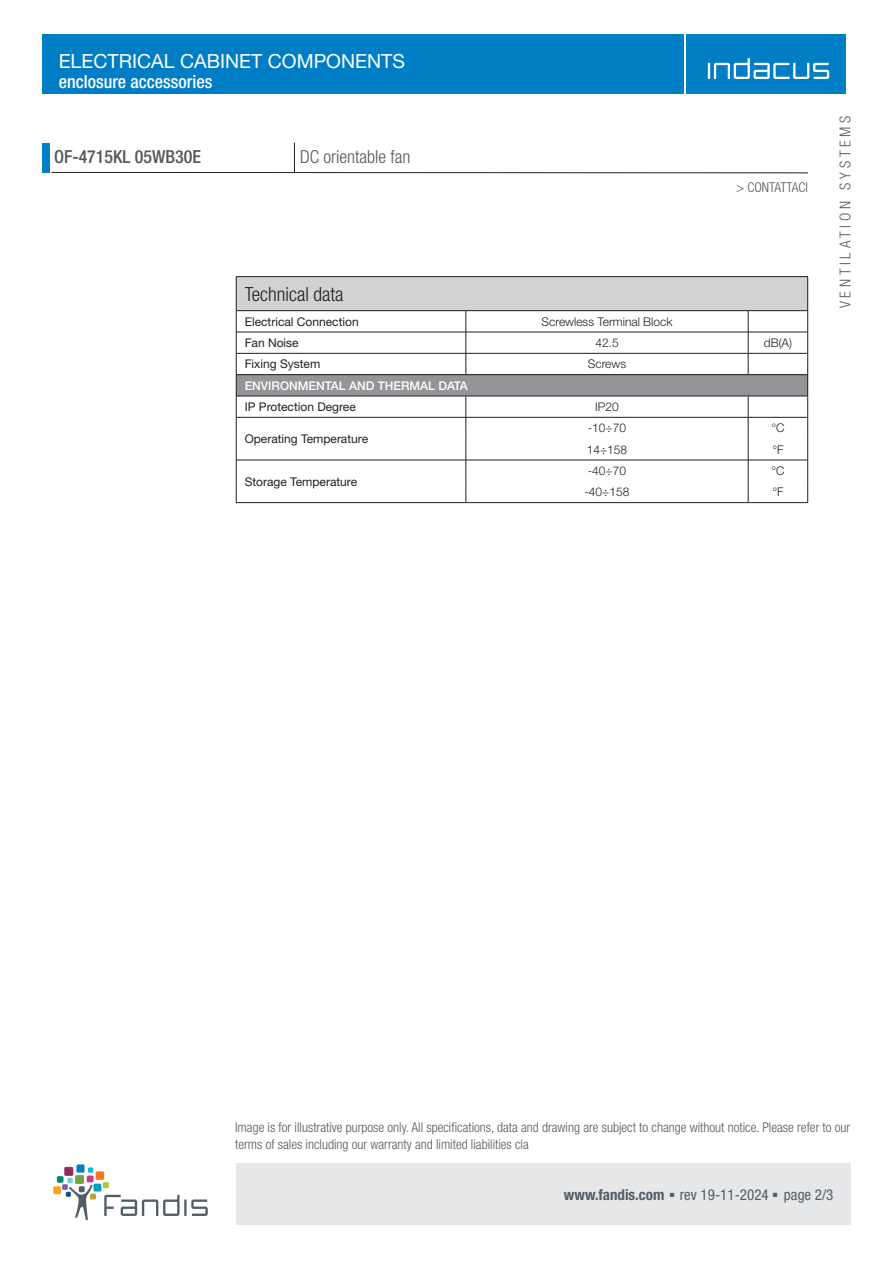
<style>
.page{position:relative;width:893px;height:1263px;background:#fff}
.page>*{position:absolute;margin:0;border:0;box-sizing:border-box;transform-origin:0 0}
.t1{font:19.5px "Helvetica Neue LT Std";color:#fff}
.T2Titolo{font:300 condensed 19.5px "Helvetica Neue LT Std";color:#231f20}
.t2{font:500 condensed 18px "Helvetica Neue LT Std";color:#fff}
.t3{font:500 condensed 18px "Helvetica Neue LT Std";color:#57585a}
.t4{font:300 condensed 18px "Helvetica Neue LT Std";color:#57585a}
.t5{font:condensed 15px "Helvetica Neue LT Std";color:#525e65}
.t6{font:300 condensed 15px "Helvetica Neue LT Std";letter-spacing:.25em;color:#525e65}
.t7{font:300 condensed 13.5px/16.5px "Helvetica Neue LT Std";color:#57585a}
.T2Intestazione{font:12px "Helvetica Neue LT Std";color:#231f20}
.T2Valore{font:300 12px "Helvetica Neue LT Std";color:#231f20}
.T2Famiglia{font:500 12px "Helvetica Neue LT Std";color:#fff}
.T2UM{font:300 12px "Helvetica Neue LT Std";color:#231f20}
.s1{font-weight:700}
.s2{font-family:"Arial";font-stretch:normal;font-size:9px}
</style>
<div class="page">
<div style="left:43px;top:35px;width:641px;height:59px;background:#007ec5"></div>
<div style="left:236px;top:1163px;width:614px;height:62px;background:#e6e7e9"></div>
<div style="left:43px;top:143px;width:7px;height:30px;background:#007ec5"></div>
<hr style="left:51px;top:172px;width:757px;height:1px;background:#231f20">
<div style="left:687px;top:35px;width:159px;height:59px;background:#007ec5"></div>
<svg style="left:708px;top:58px;width:121px;height:21px"></svg>
<hr style="left:294px;top:142px;width:1px;height:31px;background:#231f20">
<svg style="left:104px;top:1195px;width:104px;height:21px"></svg>
<div style="left:94px;top:1184px;width:7px;height:7px;background:#009fc3"></div>
<div style="left:57px;top:1176px;width:7px;height:7px;background:#00867d"></div>
<div style="left:76px;top:1164px;width:9px;height:8px;background:#007ec5"></div>
<div style="left:96px;top:1171px;width:8px;height:9px;background:#f47921"></div>
<svg style="left:103px;top:1182px;width:6px;height:6px"></svg>
<svg style="left:62px;top:1167px;width:34px;height:53px"></svg>
<div style="left:53px;top:1186px;width:8px;height:8px;background:#f9a51b"></div>
<div style="left:236px;top:277px;width:572px;height:34px;background:#d1d2d4"></div>
<div style="left:236px;top:375px;width:572px;height:21px;background:#939598"></div>
<hr style="left:748px;top:332px;width:59px;height:1px;background:#231f20">
<hr style="left:236px;top:332px;width:230px;height:1px;background:#231f20">
<hr style="left:466px;top:332px;width:282px;height:1px;background:#231f20">
<hr style="left:748px;top:353px;width:59px;height:1px;background:#231f20">
<hr style="left:236px;top:353px;width:230px;height:1px;background:#231f20">
<hr style="left:466px;top:353px;width:282px;height:1px;background:#231f20">
<svg style="left:466px;top:311px;width:1px;height:63px"></svg>
<svg style="left:748px;top:311px;width:1px;height:63px"></svg>
<hr style="left:748px;top:417px;width:59px;height:1px;background:#231f20">
<hr style="left:466px;top:417px;width:282px;height:1px;background:#231f20">
<hr style="left:748px;top:460px;width:59px;height:1px;background:#231f20">
<hr style="left:466px;top:460px;width:282px;height:1px;background:#231f20">
<svg style="left:748px;top:397px;width:1px;height:105px"></svg>
<hr style="left:466px;top:502px;width:282px;height:1px;background:#231f20">
<hr style="left:748px;top:502px;width:60px;height:1px;background:#231f20">
<hr style="left:236px;top:502px;width:230px;height:1px;background:#231f20">
<hr style="left:236px;top:417px;width:230px;height:1px;background:#231f20">
<hr style="left:236px;top:460px;width:230px;height:1px;background:#231f20">
<svg style="left:466px;top:397px;width:1px;height:105px"></svg>
<hr style="left:236px;top:374px;width:230px;height:1px;background:#231f20">
<svg style="left:236px;top:311px;width:1px;height:191px"></svg>
<svg style="left:807px;top:311px;width:1px;height:191px"></svg>
<hr style="left:466px;top:396px;width:282px;height:1px;background:#231f20">
<hr style="left:748px;top:396px;width:60px;height:1px;background:#231f20">
<hr style="left:466px;top:374px;width:282px;height:1px;background:#231f20">
<hr style="left:236px;top:396px;width:230px;height:1px;background:#231f20">
<hr style="left:748px;top:374px;width:59px;height:1px;background:#231f20">
<hr style="left:236px;top:276px;width:230px;height:1px;background:#231f20">
<hr style="left:236px;top:277px;width:1px;height:33px;background:#231f20">
<hr style="left:466px;top:276px;width:282px;height:1px;background:#231f20">
<hr style="left:748px;top:276px;width:60px;height:1px;background:#231f20">
<hr style="left:807px;top:277px;width:1px;height:33px;background:#231f20">
<hr style="left:236px;top:310px;width:230px;height:1px;background:#231f20">
<hr style="left:466px;top:310px;width:282px;height:1px;background:#231f20">
<hr style="left:748px;top:310px;width:60px;height:1px;background:#231f20">
<h1 class="t1" style="left:59px;top:49px;width:348px">ELECTRICAL CABINET COMPONENTS</h1>
<h2 class="t2" style="left:59px;top:71px;width:155px">enclosure accessories</h2>
<h2 class="t3" style="left:54px;top:146px;width:149px">OF-4715KL 05WB30E</h2>
<h2 class="t4" style="left:300px;top:147px;width:112px">DC orientable fan</h2>
<p class="t7" style="left:736px;top:179px;width:73px">&gt; CONTATTACI</p>
<p class="T2Titolo" style="left:245px;top:282px;width:100px">Technical data</p>
<p class="T2Intestazione" style="left:245px;top:314px;width:115px">Electrical Connection</p>
<p class="T2Valore" style="left:542px;top:314px;width:132px">Screwless Terminal Block</p>
<p class="T2Intestazione" style="left:245px;top:336px;width:55px">Fan Noise</p>
<p class="T2Valore" style="left:595px;top:335px;width:25px">42.5</p>
<p class="T2UM" style="left:764px;top:335px;width:30px">dB(A)</p>
<p class="T2Intestazione" style="left:245px;top:357px;width:77px">Fixing System</p>
<p class="T2Valore" style="left:588px;top:357px;width:40px">Screws</p>
<p class="T2Famiglia" style="left:245px;top:378px;width:225px">ENVIRONMENTAL AND THERMAL DATA</p>
<p class="T2Intestazione" style="left:245px;top:399px;width:113px">IP Protection Degree</p>
<p class="T2Valore" style="left:595px;top:399px;width:25px">IP20</p>
<p class="T2Intestazione" style="left:245px;top:431px;width:125px">Operating Temperature</p>
<p class="T2Valore" style="left:588px;top:421px;width:40px">-10÷70</p>
<p class="T2UM" style="left:771px;top:421px;width:15px">°C</p>
<p class="T2Valore" style="left:587px;top:442px;width:42px">14÷158</p>
<p class="T2UM" style="left:772px;top:442px;width:13px">°F</p>
<p class="T2Intestazione" style="left:245px;top:474px;width:114px">Storage Temperature</p>
<p class="T2Valore" style="left:588px;top:463px;width:40px">-40÷70</p>
<p class="T2UM" style="left:771px;top:463px;width:15px">°C</p>
<p class="T2Valore" style="left:584px;top:485px;width:46px">-40÷158</p>
<p class="T2UM" style="left:772px;top:485px;width:13px">°F</p>
<p class="t6" style="left:836px;top:308px;width:194px;rotate:-90deg">VENTILATION SYSTEMS</p>
<p class="t7" style="left:235px;top:1119px;width:617px">Image is for illustrative purpose only. All specifications, data and drawing are subject to change without notice. Please refer to our terms of sales including our warranty and limited liabilities cla</p>
<p class="t5" style="left:564px;top:1186px;width:271px"><span class="s1">www.fandis.com</span> <span class="s2">■</span> rev 19-11-2024 <span class="s2">■</span> page 2/3</p>
</div>
